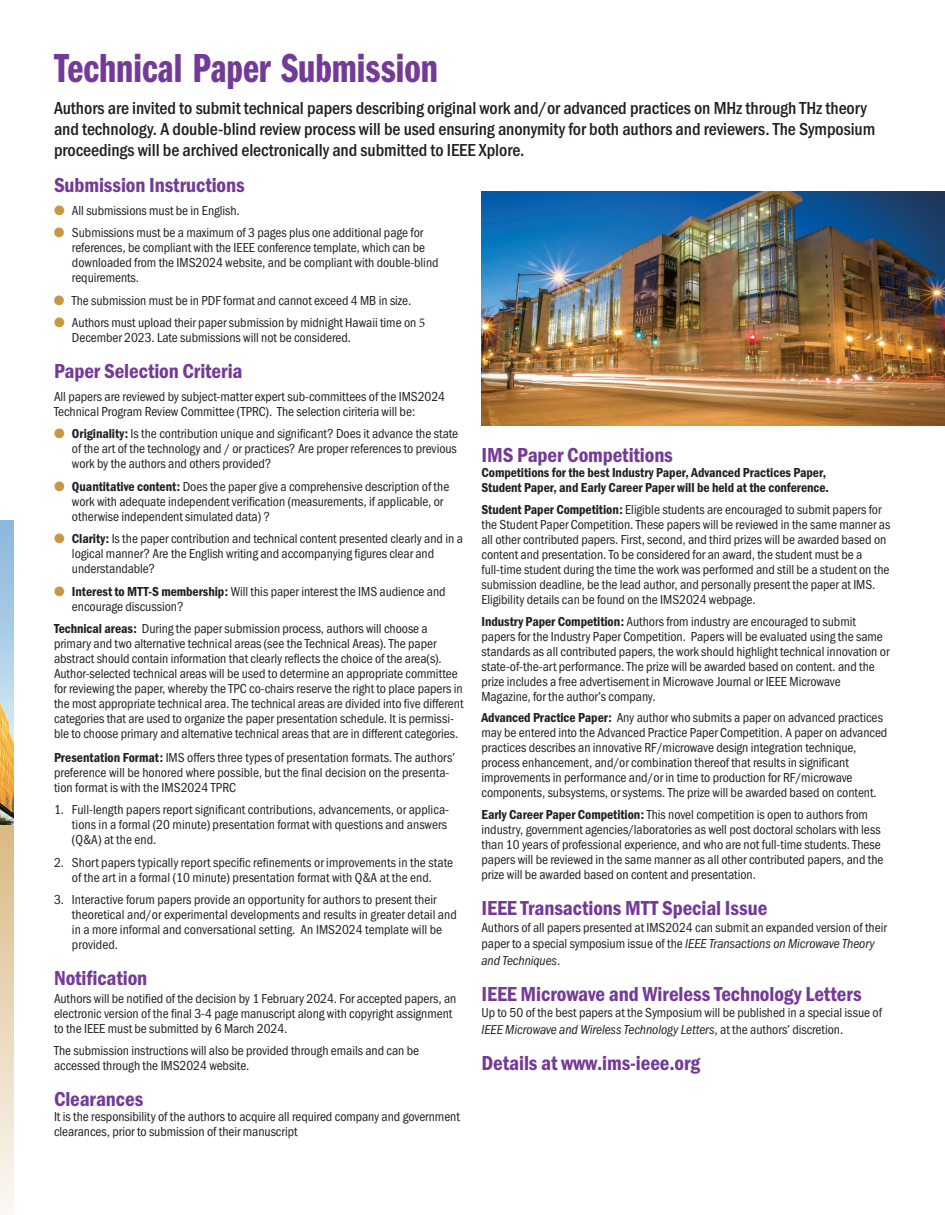
<style>
.page{position:relative;width:945px;height:1215px;background:#fff}
.page>*{position:absolute;margin:0;border:0;box-sizing:border-box;transform-origin:0 0}
.t1{font:42px "Franklin Gothic URW Com Dem";color:#743a97}
.t2{font:21px "Franklin Gothic URW Con Dem";letter-spacing:-.005em;color:#743a97}
.t3{font:500 18px/21px "Franklin Gothic URW Cond";letter-spacing:-.005em;color:#231f20}
.t4{font:13.5px/15px "Franklin Gothic URW Cond";letter-spacing:-.005em;color:#231f20}
.t5{font:13.5px/15px "Franklin Gothic URW Con Dem";letter-spacing:-.005em;color:#231f20}
.t6{font:13.5px "Franklin Gothic URW Con Boo Ita";letter-spacing:-.005em;color:#231f20}
.s1{color:#c79744}
.s2{font-family:"Minion Pro"}
.s3{font-family:"Franklin Gothic URW Con Dem"}
.s4{font-family:"Franklin Gothic URW Con Boo Ita"}
.s5{font-family:"Franklin Gothic URW Cond"}
</style>
<div class="page">
<svg style="left:0;top:824px;width:14px;height:391px;background:#ead8bb"></svg>
<img style="left:482px;top:192px;width:463px;height:234px">
<img style="left:0;top:520px;width:14px;height:304px">
<h1 class="t1" style="left:54px;top:44px;width:386px">Technical Paper Submission</h1>
<p class="t3" style="left:54px;top:97px;width:823px">Authors are invited to submit technical papers describing original work and/or advanced practices on MHz through THz theory and technology. A double-blind review process will be used ensuring anonymity for both authors and reviewers. The Symposium proceedings will be archived electronically and submitted to IEEE Xplore.</p>
<h2 class="t2" style="left:54px;top:171px;width:192px">Submission Instructions</h2>
<p class="t4" style="left:54px;top:202px;width:187px"><span class="s1">●</span> All submissions must be in English.</p>
<p class="t4" style="left:72px;top:224px;width:368px;text-indent:-18px"><span class="s1">●</span> Submissions must be a maximum of 3 pages plus one additional page for references, be compliant with the IEEE conference template, which can be downloaded from the IMS2024 website, and be compliant with double-blind requirements.</p>
<p class="t4" style="left:54px;top:292px;width:359px"><span class="s1">●</span> The submission must be in PDF format and cannot exceed 4 MB in size.</p>
<p class="t4" style="left:72px;top:314px;width:355px;text-indent:-18px"><span class="s1">●</span> Authors must upload their paper submission by midnight Hawaii time on <span class="s2">5<br></span>December 2023. Late submissions will not be considered.</p>
<h2 class="t2" style="left:54px;top:357px;width:190px">Paper Selection Criteria</h2>
<p class="t4" style="left:54px;top:388px;width:393px">All papers are reviewed by subject-matter expert sub-committees of the IMS2024<br>Technical Program Review Committee (TPRC). The selection ciriteria will be:</p>
<p class="t4" style="left:72px;top:425px;width:388px;text-align:justify;text-indent:-18px"><span class="s1">●</span> <span class="s3">Originality:</span> Is the contribution unique and significant? Does it advance the state of the art of the technology and / or practices? Are proper references to previous work by the authors and others provided?</p>
<p class="t4" style="left:72px;top:478px;width:379px;text-indent:-18px"><span class="s1">●</span> <span class="s3">Quantitative content:</span> Does the paper give a comprehensive description of the work with adequate independent verification (measurements, if applicable, or otherwise independent simulated data) ?</p>
<p class="t4" style="left:72px;top:530px;width:392px;text-indent:-18px"><span class="s1">●</span> <span class="s3">Clarity:</span> Is the paper contribution and technical content presented clearly and in a logical manner? Are the English writing and accompanying figures clear and understandable?</p>
<p class="t4" style="left:72px;top:583px;width:375px;text-indent:-18px"><span class="s1">●</span> <span class="s3">Interest to MTT-S membership:</span> Will this paper interest the IMS audience and encourage discussion?</p>
<p class="t4" style="left:54px;top:620px;width:411px"><span class="s3">Technical areas:</span> During the paper submission process, authors will choose a primary and two alternative technical areas (see the Technical Areas). The paper abstract should contain information that clearly reflects the choice of the area(s).<br>Author-selected technical areas will be used to determine an appropriate committee for reviewing the paper, whereby the TPC co-chairs reserve the right to place papers in the most appropriate technical area. The technical areas are divided into five different categories that are used to organize the paper presentation schedule. It is permissi&shy;ble to choose primary and alternative technical areas that are in different categories.</p>
<p class="t4" style="left:54px;top:749px;width:402px"><span class="s3">Presentation Format:</span> IMS offers three types of presentation formats. The authors’ preference will be honored where possible, but the final decision on the presenta&shy;tion format is with the IMS2024 TPRC</p>
<p class="t4" style="left:72px;top:801px;width:379px;text-indent:-18px">1. Full-length papers report significant contributions, advancements, or applica&shy;tions in a formal (20 minute) presentation format with questions and answers (Q&amp;A) at the end.</p>
<p class="t4" style="left:54px;top:854px;width:401px;text-align:center">2. Short papers typically report specific refinements or improvements in the state of the art in a formal (10 minute) presentation format with Q&amp;A at the end.</p>
<p class="t4" style="left:72px;top:891px;width:386px;text-indent:-18px">3. Interactive forum papers provide an opportunity for authors to present their theoretical and/or experimental developments and results in greater detail and in a more informal and conversational setting. An IMS2024 template will be provided.</p>
<h2 class="t2" style="left:54px;top:964px;width:95px">Notification</h2>
<p class="t4" style="left:54px;top:990px;width:404px">Authors will be notified of the decision by 1 February 2024. For accepted papers, an electronic version of the final 3-4 page manuscript along with copyright assignment to the IEEE must be submitted by 6 March 2024.</p>
<p class="t4" style="left:54px;top:1042px;width:367px">The submission instructions will also be provided through emails and can be accessed through the IMS2024 website.</p>
<h2 class="t2" style="left:54px;top:1085px;width:91px">Clearances</h2>
<p class="t4" style="left:54px;top:1108px;width:407px">It is the responsibility of the authors to acquire all required company and government clearances, prior to submission of their manuscript</p>
<h2 class="t2" style="left:482px;top:441px;width:193px">IMS Paper Competitions</h2>
<p class="t5" style="left:482px;top:465px;width:349px">Competitions for the best Industry Paper, Advanced Practices Paper,<br>Student Paper, and Early Career Paper will be held at the conference.</p>
<p class="t4" style="left:482px;top:501px;width:410px"><span class="s3">Student Paper Competition:</span> Eligible students are encouraged to submit papers for the Student Paper Competition. These papers will be reviewed in the same manner as all other contributed papers. First, second, and third prizes will be awarded based on content and presentation. To be considered for an award, the student must be a full-time student during the time the work was performed and still be a student on the submission deadline, be the lead author, and personally present the paper at IMS.<br>Eligibility details can be found on the IMS2024 webpage.</p>
<p class="t4" style="left:482px;top:613px;width:409px"><span class="s3">Industry Paper Competition:</span> Authors from industry are encouraged to submit papers for the Industry Paper Competition. Papers will be evaluated using the same standards as all contributed papers, the work should highlight technical innovation or state-of-the-art performance. The prize will be awarded based on content. and the prize includes a free advertisement in Microwave Journal or IEEE Microwave Magazine, for the author’s company.</p>
<p class="t4" style="left:482px;top:710px;width:407px"><span class="s3">Advanced Practice Paper:</span> Any author who submits a paper on advanced practices may be entered into the Advanced Practice Paper Competition. A paper on advanced practices describes an innovative RF/microwave design integration technique, process enhancement, and/or combination thereof that results in significant improvements in performance and/or in time to production for RF/microwave components, subsystems, or systems. The prize will be awarded based on content.</p>
<p class="t4" style="left:482px;top:806px;width:404px"><span class="s3">Early Career Paper Competition:</span> This novel competition is open to authors from industry, government agencies/laboratories as well post doctoral scholars with less than 10 years of professional experience, and who are not full-time students. These papers will be reviewed in the same manner as all other contributed papers, and the prize will be awarded based on content and presentation.</p>
<h2 class="t2" style="left:482px;top:894px;width:287px">IEEE Transactions MTT Special Issue</h2>
<p class="t4" style="left:482px;top:918px;width:407px;line-height:16.5px">Authors of all papers presented at IMS2024 can submit an expanded version of their paper to a special symposium issue of the <span class="s4">IEEE Transactions on Microwave Theory</span></p>
<p class="t6" style="left:482px;top:953px;width:80px">and Techniques<span class="s5">.</span></p>
<h2 class="t2" style="left:482px;top:980px;width:382px">IEEE Microwave and Wireless Technology Letters</h2>
<p class="t4" style="left:482px;top:1004px;width:402px">Up to 50 of the best papers at the Symposium will be published in a special issue of</p>
<p class="t6" style="left:482px;top:1022px;width:363px">IEEE Microwave and Wireless Technology Letters<span class="s5">, at the authors’ discretion.</span></p>
<h2 class="t2" style="left:482px;top:1049px;width:220px">Details at www.ims-ieee.org</h2>
</div>
